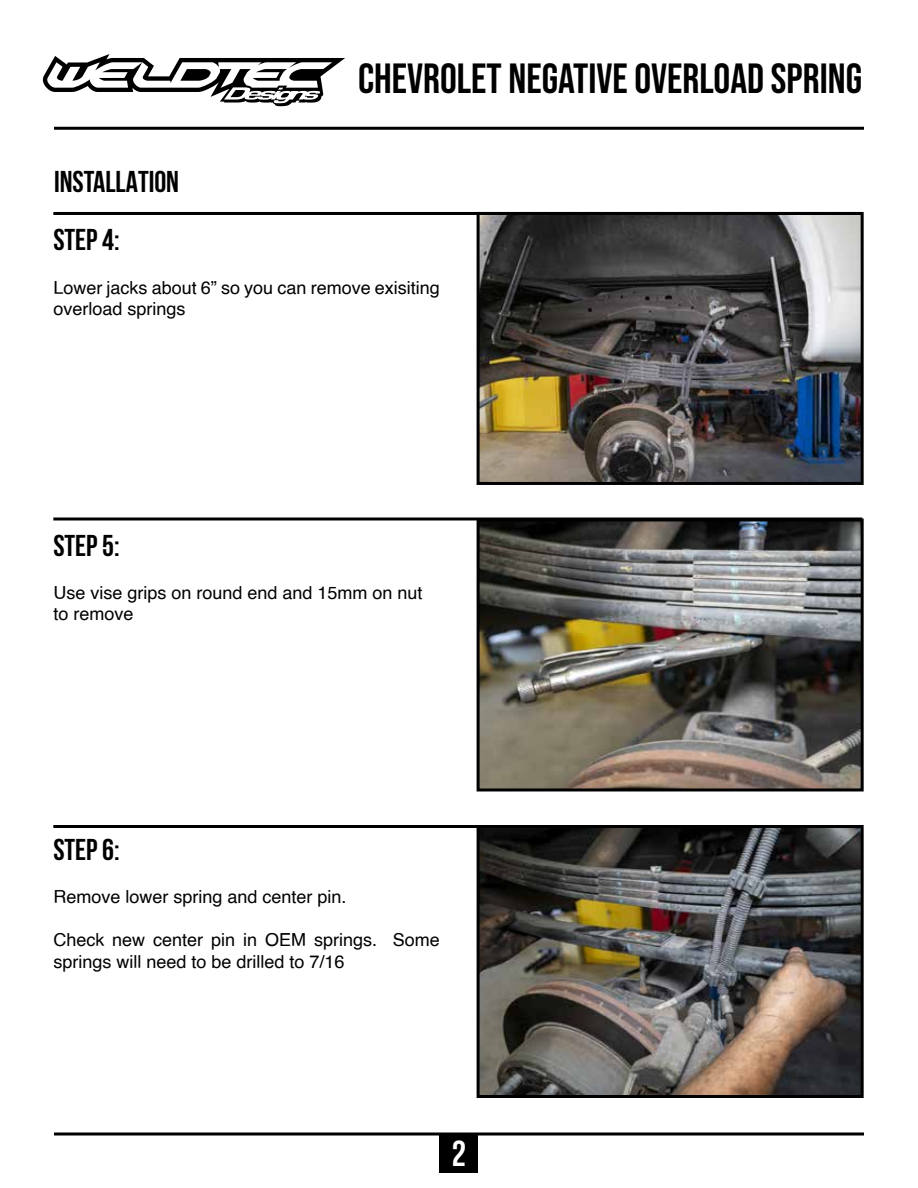
<style>
.page{position:relative;width:918px;height:1188px;background:#fff}
.page>*{position:absolute;margin:0;border:0;box-sizing:border-box;transform-origin:0 0}
.t1{font:42px "Bebas Neue";color:#000}
.t2{font:700 36px "Bebas Neue";color:#fff}
.t3{font:700 30px "Bebas Neue";color:#000}
.t4{font:18px/21.6px "Helvetica";color:#000}
</style>
<div class="page">
<div style="left:440px;top:1134px;width:38px;height:38px;background:#000"></div>
<svg style="left:43px;top:54px;width:302px;height:52px"></svg>
<hr style="left:54px;top:127px;width:810px;height:3px;background:#000">
<hr style="left:54px;top:1132px;width:810px;height:3px;background:#000">
<img style="left:481px;top:829px;width:379px;height:265px">
<div style="left:477px;top:825px;width:387px;height:273px;border:3px solid #000"></div>
<img style="left:481px;top:522px;width:379px;height:265px">
<div style="left:477px;top:518px;width:387px;height:273px;border:3px solid #000"></div>
<img style="left:481px;top:216px;width:379px;height:265px">
<div style="left:477px;top:212px;width:387px;height:273px;border:3px solid #000"></div>
<hr style="left:53px;top:825px;width:809px;height:3px;background:#000">
<hr style="left:53px;top:517px;width:809px;height:3px;background:#000">
<hr style="left:53px;top:212px;width:809px;height:3px;background:#000">
<h3 class="t3" style="left:54px;top:164px;width:127px">INSTALLATION</h3>
<h1 class="t1" style="left:358px;top:54px;width:506px">CHEVROLET NEGATIVE OVERLOAD SPRING</h1>
<h3 class="t3" style="left:53px;top:223px;width:68px">STEP 4:</h3>
<p class="t4" style="left:53px;top:278px;width:388px">Lower jacks about 6” so you can remove exisiting overload springs</p>
<h3 class="t3" style="left:53px;top:528px;width:68px">STEP 5:</h3>
<p class="t4" style="left:53px;top:583px;width:371px">Use vise grips on round end and 15mm on nut to remove</p>
<h3 class="t3" style="left:53px;top:832px;width:68px">STEP 6:</h3>
<p class="t4" style="left:53px;top:887px;width:295px">Remove lower spring and center pin.</p>
<p class="t4" style="left:53px;top:931px;width:388px">Check new center pin in OEM springs. Some springs will need to be drilled to 7/16</p>
<h2 class="t2" style="left:452px;top:1132px;width:16px">2</h2>
</div>
